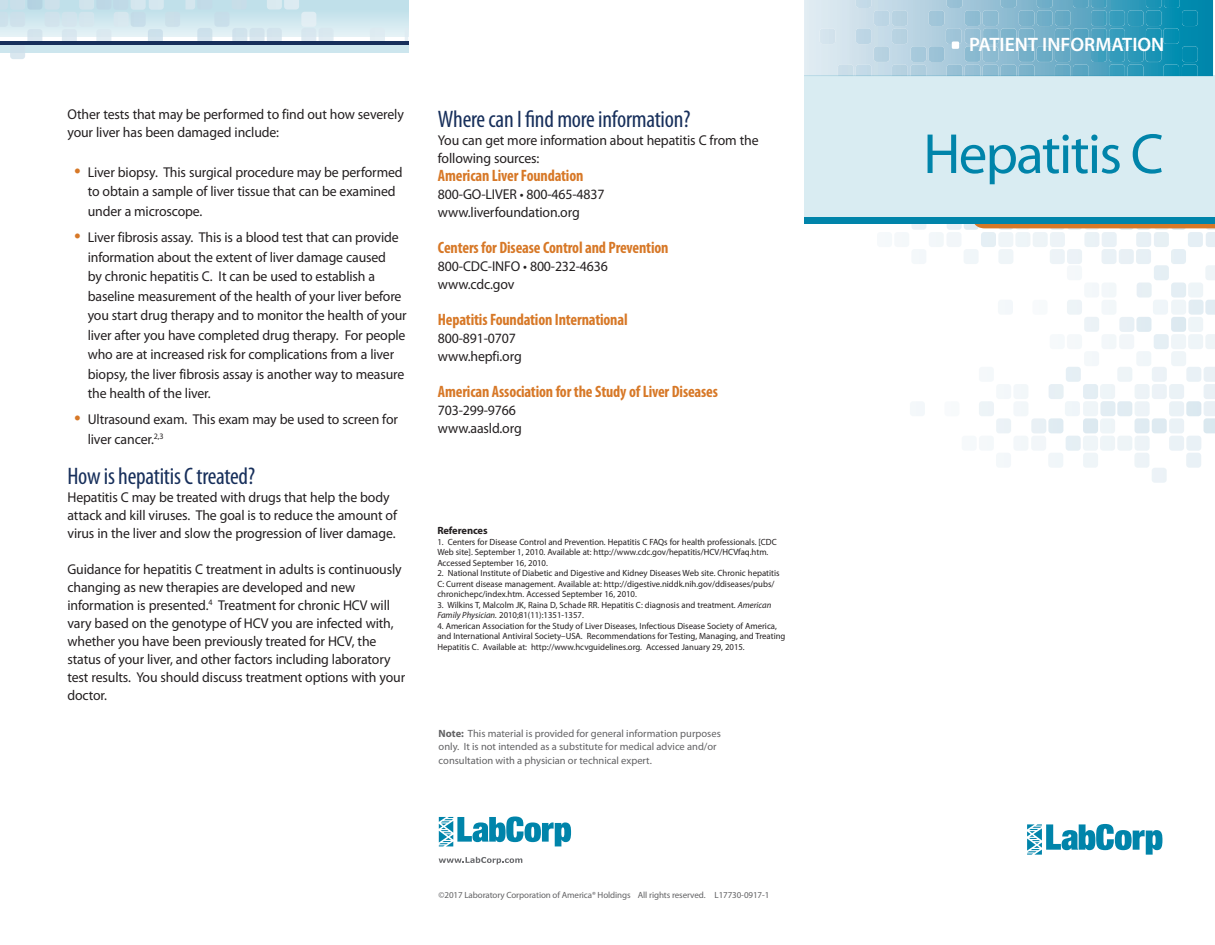
<style>
.page{position:relative;width:1215px;height:945px;background:#fff}
.page>*{position:absolute;margin:0;border:0;box-sizing:border-box;transform-origin:0 0}
.CoverHeader{font:57px "Myriad Pro";letter-spacing:-.03em;color:#0084aa}
.Body_Head{font:condensed 24px "Myriad Pro";letter-spacing:-.01em;color:#172f5b}
.t1{font:600 19.5px "Myriad Pro";color:#fff}
.Body{font:700 condensed 16.5px "Myriad Pro";letter-spacing:-.01em;color:#d77827}
.Body-2{font:14.25px/18px "Myriad Pro";letter-spacing:-.01em;color:#231f20}
.t2{font:10.5px/13.5px "Myriad Pro";color:#626264}
.t3{font:700 10.5px "Myriad Pro";letter-spacing:-.01em;color:#231f20}
.References{font:9px/10.5px "Myriad Pro";color:#231f20}
.t4{font:9px "Myriad Pro";letter-spacing:-.01em;color:#626264}
.s1{font-family:"Adobe Garamond Pro";font-size:18px;color:#d77827}
.s2{font-style:italic}
.s3{font-weight:700}
</style>
<div class="page">
<img style="left:804px;top:0;width:409px;height:75px">
<img style="left:892px;top:28px;width:16px;height:16px">
<img style="left:874px;top:10px;width:16px;height:16px">
<img style="left:892px;top:10px;width:16px;height:16px">
<img style="left:856px;top:0;width:16px;height:8px">
<img style="left:944px;top:10px;width:1px;height:16px">
<img style="left:820px;top:28px;width:15px;height:16px">
<img style="left:946px;top:28px;width:16px;height:16px">
<img style="left:892px;top:64px;width:16px;height:11px">
<img style="left:910px;top:64px;width:16px;height:11px">
<img style="left:889px;top:47px;width:1px;height:15px">
<img style="left:874px;top:46px;width:15px;height:16px">
<img style="left:838px;top:64px;width:15px;height:11px">
<img style="left:856px;top:64px;width:16px;height:11px">
<img style="left:856px;top:28px;width:16px;height:16px">
<img style="left:965px;top:64px;width:16px;height:11px">
<img style="left:1109px;top:46px;width:16px;height:16px">
<img style="left:1109px;top:28px;width:16px;height:16px">
<img style="left:1091px;top:10px;width:16px;height:16px">
<img style="left:1109px;top:10px;width:16px;height:16px">
<img style="left:1091px;top:0;width:16px;height:8px">
<img style="left:1055px;top:28px;width:16px;height:16px">
<img style="left:1055px;top:10px;width:16px;height:16px">
<img style="left:1073px;top:0;width:16px;height:8px">
<img style="left:1164px;top:0;width:16px;height:8px">
<img style="left:1128px;top:10px;width:16px;height:16px">
<img style="left:1146px;top:10px;width:16px;height:16px">
<img style="left:1182px;top:10px;width:16px;height:16px">
<img style="left:1146px;top:0;width:16px;height:8px">
<img style="left:1019px;top:28px;width:16px;height:16px">
<img style="left:1019px;top:10px;width:16px;height:16px">
<img style="left:1037px;top:10px;width:16px;height:16px">
<img style="left:1037px;top:0;width:16px;height:8px">
<img style="left:983px;top:28px;width:16px;height:16px">
<img style="left:983px;top:10px;width:15px;height:16px">
<img style="left:1001px;top:0;width:15px;height:8px">
<img style="left:965px;top:10px;width:16px;height:16px">
<img style="left:947px;top:0;width:16px;height:8px">
<img style="left:929px;top:10px;width:15px;height:16px">
<img style="left:1109px;top:64px;width:16px;height:11px">
<img style="left:1128px;top:64px;width:15px;height:11px">
<img style="left:1091px;top:46px;width:16px;height:16px">
<img style="left:1091px;top:28px;width:16px;height:16px">
<img style="left:1055px;top:64px;width:16px;height:11px">
<img style="left:1073px;top:64px;width:16px;height:11px">
<img style="left:1055px;top:46px;width:16px;height:16px">
<img style="left:1073px;top:28px;width:16px;height:16px">
<img style="left:1146px;top:28px;width:33px;height:16px">
<img style="left:1128px;top:46px;width:16px;height:16px">
<img style="left:1146px;top:46px;width:15px;height:16px">
<img style="left:1182px;top:46px;width:16px;height:16px">
<img style="left:1019px;top:64px;width:16px;height:11px">
<img style="left:1034px;top:47px;width:1px;height:15px">
<img style="left:1019px;top:46px;width:15px;height:16px">
<img style="left:1052px;top:47px;width:1px;height:15px">
<img style="left:1037px;top:46px;width:15px;height:16px">
<img style="left:983px;top:64px;width:15px;height:11px">
<img style="left:1001px;top:64px;width:15px;height:11px">
<img style="left:947px;top:64px;width:15px;height:11px">
<img style="left:983px;top:46px;width:15px;height:16px">
<img style="left:1001px;top:28px;width:15px;height:16px">
<img style="left:965px;top:46px;width:16px;height:16px">
<img style="left:965px;top:28px;width:16px;height:16px">
<img style="left:911px;top:46px;width:15px;height:16px">
<img style="left:929px;top:46px;width:15px;height:16px">
<img style="left:1163px;top:64px;width:16px;height:11px">
<img style="left:1182px;top:64px;width:16px;height:11px">
<div style="left:0;top:45px;width:408px;height:8px;background:#cde6ee"></div>
<svg style="left:334px;top:0;width:74px;height:37px;background:#cde6ee"></svg>
<svg style="left:405px;top:28px;width:3px;height:14px"></svg>
<svg style="left:0;top:0;width:334px;height:59px"></svg>
<svg style="left:370px;top:28px;width:15px;height:14px"></svg>
<hr style="left:0;top:42px;width:408px;height:3px;background:#172f5b">
<div style="left:952px;top:41px;width:7px;height:8px;background:#fff;border-radius:2px"></div>
<div style="left:804px;top:75px;width:411px;height:144px;background:#d9ecf2"></div>
<svg style="left:902px;top:224px;width:313px;height:259px"></svg>
<div style="left:804px;top:218px;width:411px;height:6px;background:#0084aa"></div>
<svg style="left:439px;top:817px;width:132px;height:29px"></svg>
<svg style="left:439px;top:857px;width:83px;height:7px"></svg>
<svg style="left:1027px;top:824px;width:135px;height:31px"></svg>
<p class="Body-2" style="left:68px;top:105px;width:338px">Other tests that may be performed to find out how severely your liver has been damaged include:</p>
<p class="Body-2" style="left:88px;top:162px;width:316px;line-height:19.5px;text-indent:-14px"><span class="s1">•</span> Liver biopsy. This surgical procedure may be performed to obtain a sample of liver tissue that can be examined under a microscope.</p>
<p class="Body-2" style="left:88px;top:227px;width:321px;line-height:19.5px;text-indent:-14px"><span class="s1">•</span> Liver fibrosis assay. This is a blood test that can provide information about the extent of liver damage caused<br>by chronic hepatitis C. It can be used to establish a baseline measurement of the health of your liver before you start drug therapy and to monitor the health of your liver after you have completed drug therapy. For people who are at increased risk for complications from a liver biopsy, the liver fibrosis assay is another way to measure the health of the liver.</p>
<p class="Body-2" style="left:88px;top:410px;width:312px;line-height:19.5px;text-indent:-14px"><span class="s1">•</span> Ultrasound exam. This exam may be used to screen for liver cancer.<sup>2,3</sup></p>
<p class="Body_Head" style="left:68px;top:461px;width:189px">How is hepatitis C treated?</p>
<p class="Body-2" style="left:68px;top:488px;width:331px">Hepatitis C may be treated with drugs that help the body attack and kill viruses. The goal is to reduce the amount of virus in the liver and slow the progression of liver damage.</p>
<p class="Body-2" style="left:68px;top:560px;width:339px">Guidance for hepatitis C treatment in adults is continuously changing as new therapies are developed and new information is presented.<sup>4</sup> Treatment for chronic HCV will vary based on the genotype of HCV you are infected with, whether you have been previously treated for HCV, the status of your liver, and other factors including laboratory test results. You should discuss treatment options with your doctor.</p>
<p class="Body_Head" style="left:438px;top:104px;width:254px">Where can I find more information?</p>
<p class="Body-2" style="left:438px;top:131px;width:322px">You can get more information about hepatitis C from the following sources:</p>
<p class="Body" style="left:438px;top:165px;width:147px">American Liver Foundation</p>
<p class="Body-2" style="left:438px;top:185px;width:168px">800-GO-LIVER • 800-465-4837</p>
<p class="Body-2" style="left:438px;top:203px;width:143px">www.liverfoundation.org</p>
<p class="Body" style="left:438px;top:237px;width:232px">Centers for Disease Control and Prevention</p>
<p class="Body-2" style="left:438px;top:257px;width:171px">800-CDC-INFO • 800-232-4636</p>
<p class="Body-2" style="left:438px;top:275px;width:78px">www.cdc.gov</p>
<p class="Body" style="left:438px;top:309px;width:191px">Hepatitis Foundation International</p>
<p class="Body-2" style="left:438px;top:329px;width:79px">800-891-0707</p>
<p class="Body-2" style="left:438px;top:347px;width:85px">www.hepfi.org</p>
<p class="Body" style="left:438px;top:381px;width:282px">American Association for the Study of Liver Diseases</p>
<p class="Body-2" style="left:438px;top:401px;width:79px">703-299-9766</p>
<p class="Body-2" style="left:438px;top:419px;width:85px">www.aasld.org</p>
<p class="t3" style="left:437px;top:524px;width:52px">References</p>
<p class="References" style="left:437px;top:536px;width:341px">1. Centers for Disease Control and Prevention. Hepatitis C FAQs for health professionals. [CDC<br>Web site]. September 1, 2010. Available at: http://www.cdc.gov/hepatitis/HCV/HCVfaq.htm.<br>Accessed September 16, 2010.</p>
<p class="References" style="left:437px;top:568px;width:344px">2. National Institute of Diabetic and Digestive and Kidney Diseases Web site. Chronic hepatitis<br>C: Current disease management. Available at: http://digestive.niddk.nih.gov/ddiseases/pubs/ chronichepc/index.htm. Accessed September 16, 2010.</p>
<p class="References" style="left:437px;top:599px;width:335px">3. Wilkins T, Malcolm JK, Raina D, Schade RR. Hepatitis C: diagnosis and treatment. <span class="s2">American<br>Family Physician.</span> 2010;81(11):1351-1357.</p>
<p class="References" style="left:437px;top:620px;width:350px">4. American Association for the Study of Liver Diseases, Infectious Disease Society of America, and International Antiviral Society–USA. Recommendations for Testing, Managing, and Treating<br>Hepatitis C. Available at: http://www.hcvguidelines.org. Accessed January 29, 2015.</p>
<p class="t2" style="left:439px;top:726px;width:284px"><span class="s3">Note:</span> This material is provided for general information purposes only. It is not intended as a substitute for medical advice and/or consultation with a physician or technical expert.</p>
<p class="t4" style="left:438px;top:890px;width:332px">©2017 Laboratory Corporation of America® Holdings All rights reserved. L17730-0917-1</p>
<h3 class="t1" style="left:969px;top:32px;width:197px">PATIENT INFORMATION</h3>
<p class="CoverHeader" style="left:923px;top:119px;width:242px">Hepatitis C</p>
</div>
